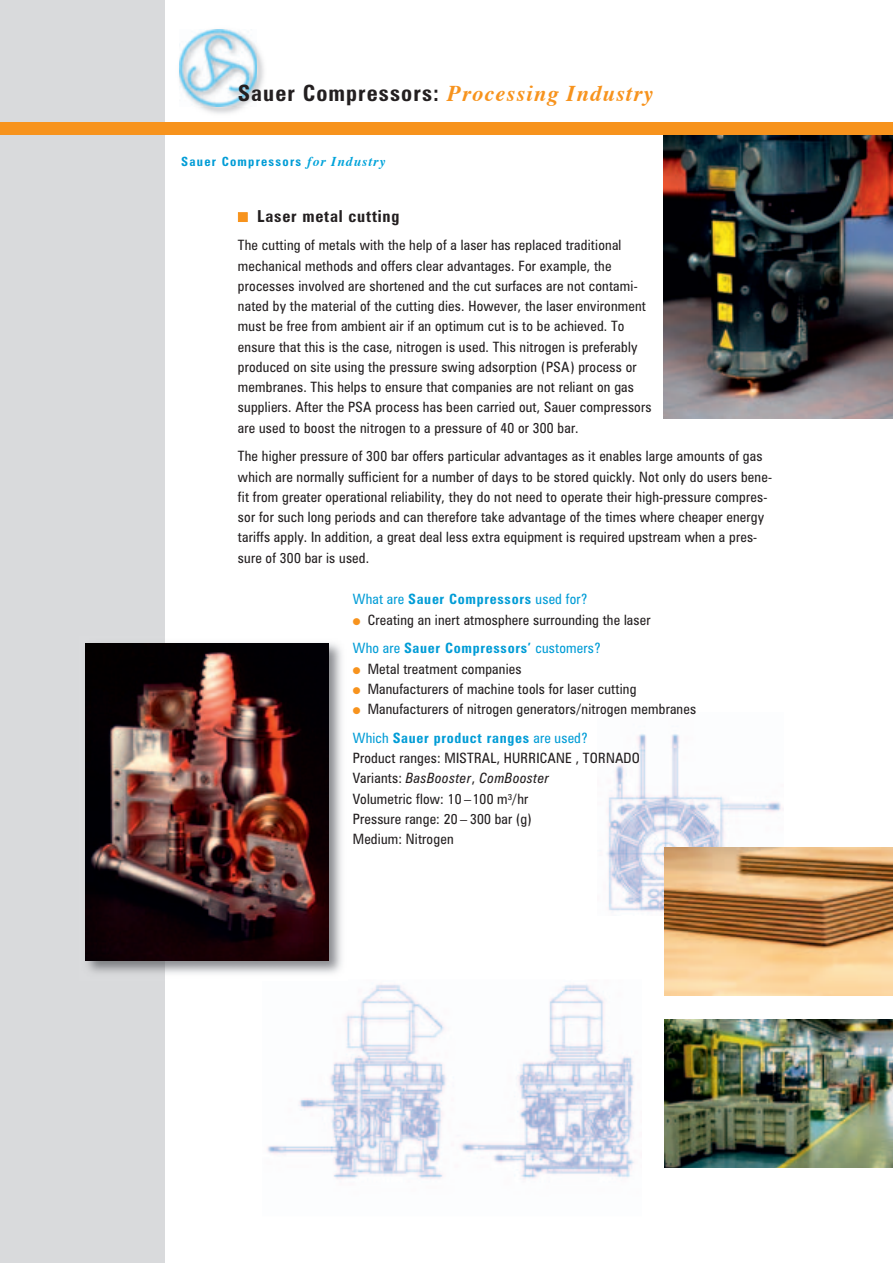
<style>
.page{position:relative;width:893px;height:1263px;background:#fff}
.page>*{position:absolute;margin:0;border:0;box-sizing:border-box;transform-origin:0 0}
.t1{font:italic 700 22.5px "Times";letter-spacing:.05em;color:#f7931d}
.t2{font:700 condensed 16.5px "Zurich BT";letter-spacing:.05em;color:#231f20}
.t3{font:condensed 14.25px/20.2px "Zurich BT";letter-spacing:.015em;color:#231f20}
.t4{font:700 condensed 14.25px "Zurich BT";letter-spacing:.05em;color:#009cd6}
.t5{font:700 condensed 12.75px "Zurich BT";letter-spacing:.1em;color:#009cd6}
.s1{font-family:"Zurich BT";font-style:normal;font-stretch:condensed;color:#231f20}
.s2{font-family:"Times";font-style:italic;font-stretch:normal;font-size:13.5px;color:#00a3da}
.s3{color:#f7931d}
.s4{font-weight:400}
.s5{color:#009cd6}
.s6{font-weight:700;color:#009cd6}
.s7{font-style:italic}
</style>
<div class="page">
<img style="left:606px;top:734px;width:177px;height:182px">
<img style="left:267px;top:984px;width:368px;height:196px">
<img style="left:664px;top:135px;width:229px;height:283px">
<div style="left:0;top:0;width:165px;height:1263px;background:#d9dadc"></div>
<div style="left:0;top:122px;width:893px;height:13px;background:#f7931d"></div>
<img style="left:199px;top:29px;width:65px;height:85px">
<img style="left:179px;top:30px;width:78px;height:77px">
<img style="left:665px;top:847px;width:228px;height:149px">
<img style="left:665px;top:1019px;width:228px;height:149px">
<img style="left:85px;top:643px;width:257px;height:331px">
<img style="left:86px;top:643px;width:242px;height:318px">
<h1 class="t1" style="left:238px;top:84px;width:417px"><span class="s1">Sauer Compressors:</span> Processing Industry</h1>
<p class="t5" style="left:181px;top:157px;width:206px">Sauer Compressors <span class="s2">for Industry</span></p>
<p class="t2" style="left:238px;top:210px;width:163px"><span class="s3">■</span> Laser metal cutting</p>
<p class="t3" style="left:238px;top:236px;width:415px">The cutting of metals with the help of a laser has replaced traditional mechanical methods and offers clear advantages. For example, the processes involved are shortened and the cut surfaces are not contami&shy;nated by the material of the cutting dies. However, the laser environment must be free from ambient air if an optimum cut is to be achieved. To ensure that this is the case, nitrogen is used. This nitrogen is preferably produced on site using the pressure swing adsorption (PSA) process or membranes. This helps to ensure that companies are not reliant on gas suppliers. After the PSA process has been carried out, Sauer compressors are used to boost the nitrogen to a pressure of 40 or 300 bar.</p>
<p class="t3" style="left:238px;top:447px;width:536px">The higher pressure of 300 bar offers particular advantages as it enables large amounts of gas which are normally sufficient for a number of days to be stored quickly. Not only do users bene&shy;fit from greater operational reliability, they do not need to operate their high-pressure compres&shy;sor for such long periods and can therefore take advantage of the times where cheaper energy tariffs apply. In addition, a great deal less extra equipment is required upstream when a pres&shy;sure of 300 bar is used.</p>
<p class="t4" style="left:353px;top:594px;width:236px"><span class="s4">What are</span> Sauer Compressors <span class="s4">used for?</span></p>
<p class="t3" style="left:353px;top:606px;width:299px;line-height:28.8px"><span class="s3">●</span> Creating an inert atmosphere surrounding the laser<br><span class="s5">Who are</span> <span class="s6">Sauer Compressors’</span> <span class="s5">customers?</span></p>
<p class="t3" style="left:353px;top:660px;width:170px"><span class="s3">●</span> Metal treatment companies</p>
<p class="t3" style="left:353px;top:680px;width:285px"><span class="s3">●</span> Manufacturers of machine tools for laser cutting</p>
<p class="t3" style="left:353px;top:696px;width:345px;line-height:28.8px"><span class="s3">●</span> Manufacturers of nitrogen generators/nitrogen membranes<br><span class="s5">Which</span> <span class="s6">Sauer product ranges</span> <span class="s5">are used?</span></p>
<p class="t3" style="left:353px;top:749px;width:289px">Product ranges: MISTRAL, HURRICANE , TORNADO<br>Variants: <span class="s7">BasBooster</span>, <span class="s7">ComBooster<br></span>Volumetric flow: 10 – 100 m³/hr<br>Pressure range: 20 – 300 bar (g)<br>Medium: Nitrogen</p>
</div>
